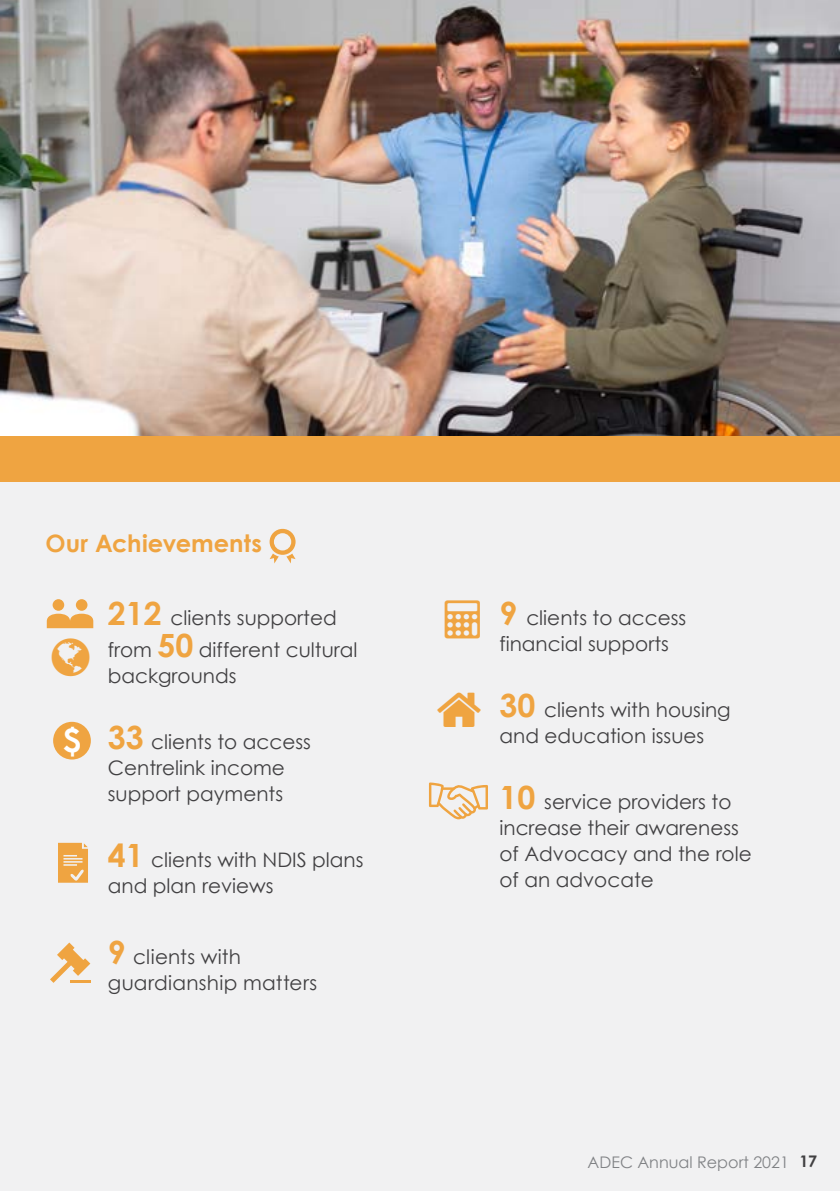
<style>
.page{position:relative;width:840px;height:1191px;background:#fff}
.page>*{position:absolute;margin:0;border:0;box-sizing:border-box;transform-origin:0 0}
.t1{font:700 32.2px "Century Gothic";color:#fff}
.t2{font:700 24px "Century Gothic";letter-spacing:.005em;color:#efa441}
.t3{font:20px/26px "Century Gothic";color:#414042}
.t4{font:16px "Century Gothic";color:#808285}
.s1{font-weight:700;font-size:32px;color:#efa441}
.s2{font-weight:700;color:#414042}
</style>
<div class="page">
<div style="left:0;top:466px;width:839px;height:725px;background:#f1f1f2"></div>
<img style="left:0;top:0;width:839px;height:437px">
<div style="left:53px;top:599px;width:11px;height:12px;background:#efa441;border-radius:50%"></div>
<div style="left:76px;top:599px;width:11px;height:12px;background:#efa441;border-radius:50%"></div>
<svg style="left:47px;top:613px;width:46px;height:15px"></svg>
<svg style="left:50px;top:942px;width:40px;height:41px"></svg>
<hr style="left:70px;top:980px;width:20px;height:3px;background:#efa441">
<svg style="left:429px;top:782px;width:58px;height:37px"></svg>
<svg style="left:58px;top:843px;width:30px;height:39px"></svg>
<div style="left:53px;top:722px;width:38px;height:37px;background:#efa441;border-radius:50%"></div>
<svg style="left:269px;top:529px;width:26px;height:34px"></svg>
<div style="left:0;top:437px;width:839px;height:45px;background:#efa441"></div>
<p class="t2" style="left:45px;top:528px;width:218px">Our Achievements</p>
<h1 class="t1" style="left:63px;top:720px;width:20px">$</h1>
<p class="t3" style="left:108px;top:601px;width:251px;line-height:32px"><span class="s1">212</span> clients supported from <span class="s1">50</span> different cultural</p>
<p class="t3" style="left:108px;top:662px;width:130px">backgrounds</p>
<p class="t3" style="left:108px;top:728px;width:204px"><span class="s1">33</span> clients to access<br>Centrelink income support payments</p>
<p class="t3" style="left:108px;top:846px;width:257px"><span class="s1">41</span> clients with NDIS plans and plan reviews</p>
<p class="t3" style="left:108px;top:943px;width:211px"><span class="s1">9</span> clients with guardianship matters</p>
<p class="t3" style="left:499px;top:604px;width:188px"><span class="s1">9</span> clients to access financial supports</p>
<p class="t3" style="left:499px;top:696px;width:233px"><span class="s1">30</span> clients with housing and education issues</p>
<p class="t3" style="left:499px;top:788px;width:254px"><span class="s1">10</span> service providers to increase their awareness of Advocacy and the role of an advocate</p>
<p class="t4" style="left:587px;top:1152px;width:231px">ADEC Annual Report 2021 <span class="s2">17</span></p>
</div>
